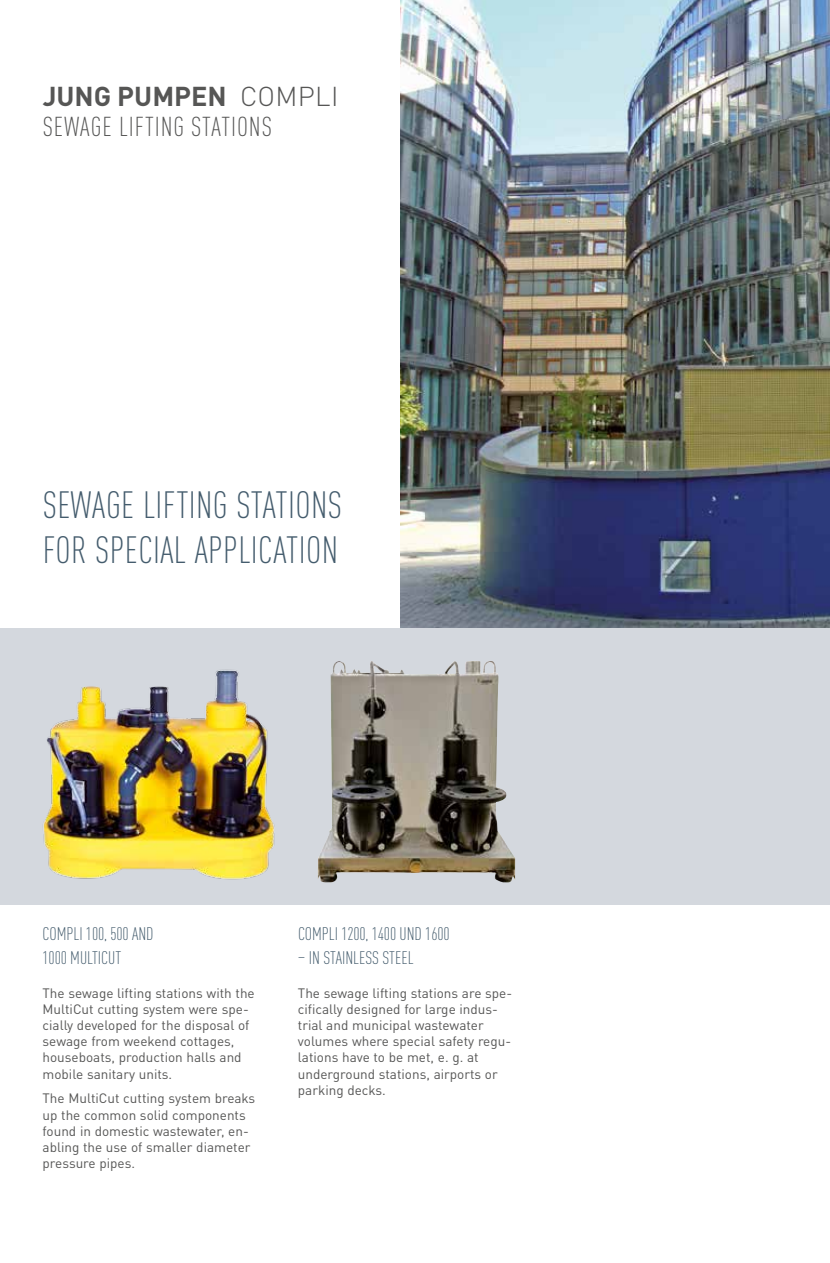
<style>
.page{position:relative;width:830px;height:1263px;background:#fff}
.page>*{position:absolute;margin:0;border:0;box-sizing:border-box;transform-origin:0 0}
.t1{font:300 condensed 37.5px/45px "DIN Pro";letter-spacing:.01em;color:#445c6d}
.t2{font:300 condensed 27px "DIN Pro";letter-spacing:.035em;color:#565655}
.t3{font:700 27px "DIN Pro";color:#565655}
.t4{font:300 27px "DIN Pro";color:#565655}
.t5{font:300 condensed 18px/24px "DIN Pro";color:#445c6d}
.t6{font:13.5px/16.2px "DIN Pro";color:#565655}
</style>
<div class="page">
<img style="left:400px;top:0;width:429px;height:628px">
<div style="left:0;top:628px;width:829px;height:276px;background:#d4d8de"></div>
<img style="left:43px;top:669px;width:232px;height:211px">
<img style="left:318px;top:661px;width:197px;height:221px">
<h2 class="t3" style="left:43px;top:73px;width:18px">JUNG</h2>
<h2 class="t3" style="left:117px;top:73px;width:17px">PUMPEN</h2>
<h2 class="t4" style="left:240px;top:75px;width:100px">COM PLI</h2>
<h2 class="t2" style="left:43px;top:107px;width:231px">SEWAGE LIFTING STATIONS</h2>
<h1 class="t1" style="left:43px;top:480px;width:301px">SEWAGE LIFTING STATIONS<br>FOR SPECIAL APPLICATION</h1>
<h3 class="t5" style="left:43px;top:921px;width:112px">COMPLI 100, 500 AND<br>1000 MULTICUT</h3>
<h3 class="t5" style="left:298px;top:921px;width:153px">COMPLI 1200, 1400 UND 1600</h3>
<h3 class="t5" style="left:298px;top:945px;width:117px">– IN STAINLESS STEEL</h3>
<p class="t6" style="left:298px;top:983px;width:216px">The sewage lifting stations are spe&shy;cifically designed for large indus&shy;trial and municipal wastewater volumes where special safety regu&shy;lations have to be met, e. g. at underground stations, airports or parking decks.</p>
<p class="t6" style="left:43px;top:983px;width:213px">The sewage lifting stations with the<br>MultiCut cutting system were spe&shy;cially developed for the disposal of sewage from weekend cottages, houseboats, production halls and mobile sanitary units.</p>
<p class="t6" style="left:43px;top:1089px;width:214px">The MultiCut cutting system breaks up the common solid components found in domestic wastewater, en&shy;abling the use of smaller diameter pressure pipes.</p>
</div>
